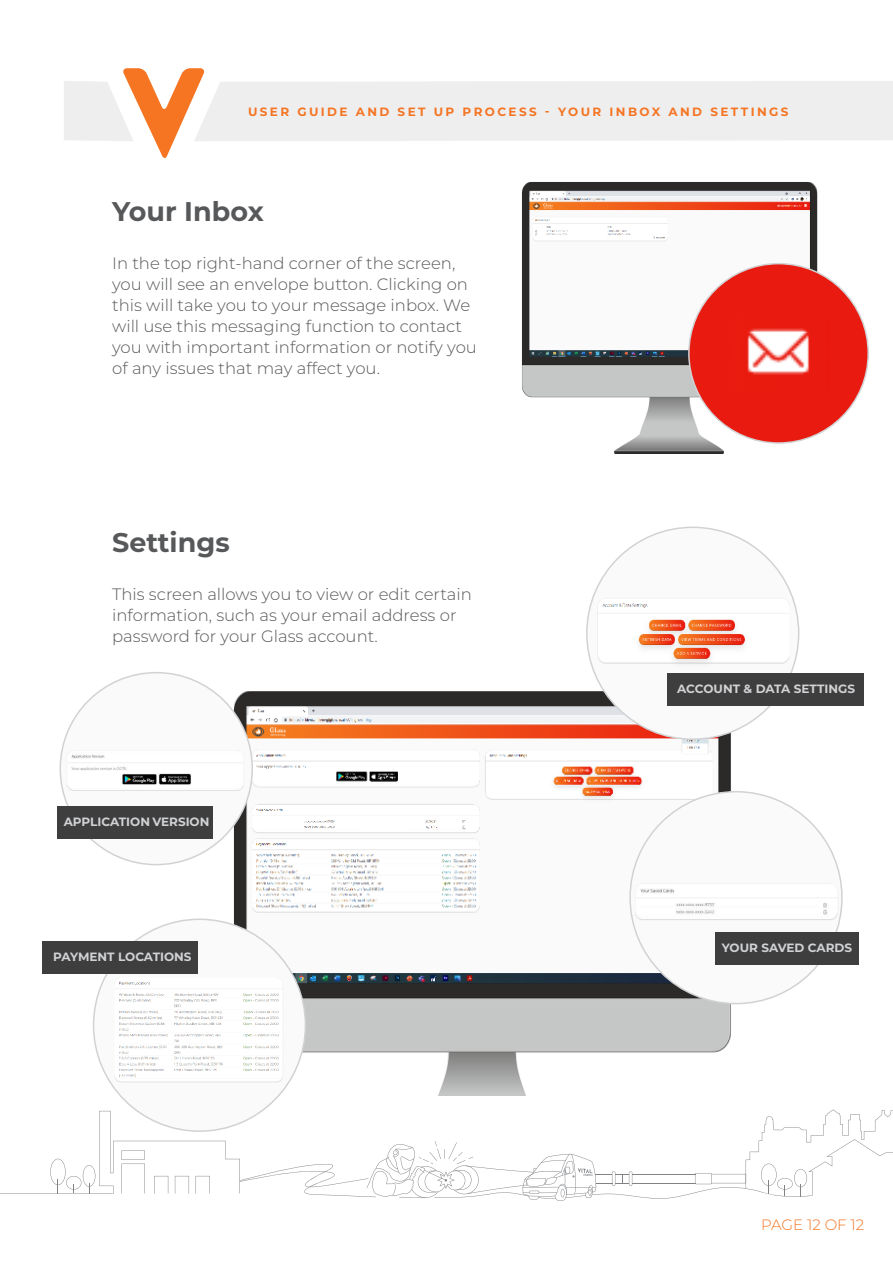
<style>
.page{position:relative;width:893px;height:1263px;background:#fff}
.page>*{position:absolute;margin:0;border:0;box-sizing:border-box;transform-origin:0 0}
.vital_page_intro{font:700 27px "Montserrat";color:#57585a}
.vital_page_intro-2{font:300 16.5px/21px "Montserrat";color:#57585a}
.vital_page_intro-3{font:300 15px "Montserrat";color:#f57523}
.vital_page_intro-4{font:700 12px "Montserrat";color:#d1d2d4}
.t1{font:700 12px "Montserrat";letter-spacing:.2em;color:#f57523}
</style>
<div class="page">
<svg style="left:0;top:1104px;width:893px;height:97px"></svg>
<svg style="left:64px;top:68px;width:829px;height:90px"></svg>
<img style="left:522px;top:182px;width:299px;height:272px">
<img style="left:225px;top:678px;width:511px;height:417px">
<div style="left:587px;top:527px;width:212px;height:212px;background:#fafafa;border-radius:50%"></div>
<img style="left:594px;top:593px;width:198px;height:71px">
<div style="left:60px;top:673px;width:192px;height:192px;background:#fafafa;border-radius:50%"></div>
<img style="left:65px;top:755px;width:178px;height:42px">
<div style="left:630px;top:792px;width:212px;height:211px;background:#fafafa;border-radius:50%"></div>
<img style="left:632px;top:889px;width:208px;height:34px">
<div style="left:94px;top:919px;width:211px;height:212px;background:#fafafa;border-radius:50%"></div>
<img style="left:114px;top:981px;width:169px;height:102px">
<div style="left:57px;top:805px;width:156px;height:33px;background:#3e3e3f"></div>
<div style="left:668px;top:673px;width:196px;height:33px;background:#3e3e3f"></div>
<div style="left:716px;top:932px;width:143px;height:33px;background:#3e3e3f"></div>
<div style="left:43px;top:941px;width:155px;height:33px;background:#3e3e3f"></div>
<div style="left:689px;top:264px;width:179px;height:179px;background:#e91a0f;border-radius:50%"></div>
<img style="left:747px;top:328px;width:62px;height:47px">
<p class="t1" style="left:248px;top:103px;width:542px">USER GUIDE AND SET UP PROCESS - YOUR INBOX AND SETTINGS</p>
<p class="vital_page_intro" style="left:112px;top:192px;width:153px">Your Inbox</p>
<p class="vital_page_intro-2" style="left:112px;top:253px;width:366px">In the top right-hand corner of the screen, you will see an envelope button. Clicking on this will take you to your message inbox. We will use this messaging function to contact you with important information or notify you of any issues that may affect you.</p>
<p class="vital_page_intro" style="left:112px;top:523px;width:119px">Settings</p>
<p class="vital_page_intro-2" style="left:112px;top:583px;width:361px">This screen allows you to view or edit certain information, such as your email address or password for your Glass account.</p>
<p class="vital_page_intro-4" style="left:64px;top:813px;width:147px">APPLICATION VERSION</p>
<p class="vital_page_intro-4" style="left:53px;top:948px;width:140px">PAYMENT LOCATIONS</p>
<p class="vital_page_intro-4" style="left:677px;top:680px;width:179px">ACCOUNT &amp; DATA SETTINGS</p>
<p class="vital_page_intro-4" style="left:722px;top:939px;width:132px">YOUR SAVED CARDS</p>
<p class="vital_page_intro-3" style="left:761px;top:1215px;width:105px">PAGE 12 OF 12</p>
</div>
